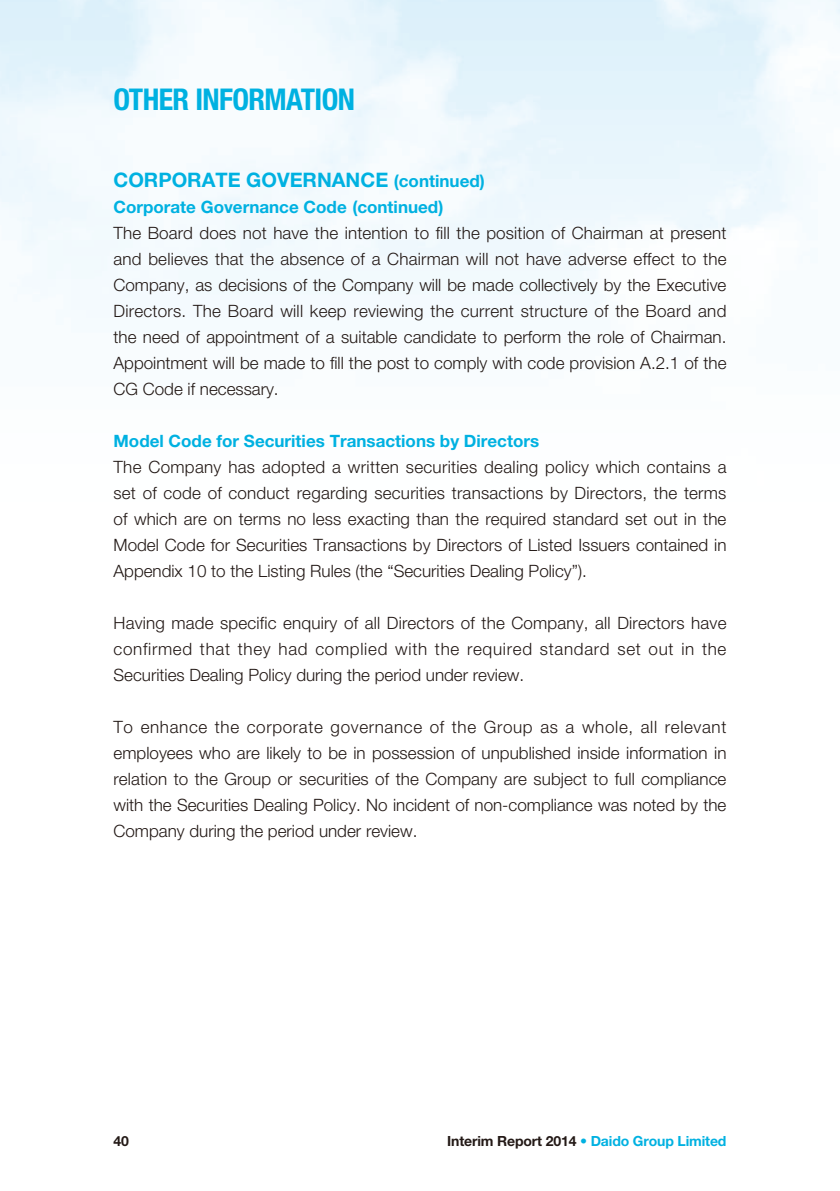
<style>
.page{position:relative;width:840px;height:1191px;background:#fff}
.page>*{position:absolute;margin:0;border:0;box-sizing:border-box;transform-origin:0 0}
.t1{font:700 condensed 30px "Helvetica Neue LT Std";letter-spacing:-.02em;color:#00b1e1}
.t2{font:700 20px "Helvetica Neue LT Std";color:#00b1e1}
.t3{font:300 17px/26px "Helvetica Neue LT Std";letter-spacing:.005em;color:#231916}
.t4{font:700 14px "Helvetica Neue LT Std";letter-spacing:-.01em;color:#00b1e1}
.t5{font:700 14px "Helvetica Neue LT Std";color:#231916}
.s1{font-size:17px}
.s2{font-weight:700;color:#00b1e1}
.s3{color:#231916}
</style>
<div class="page">
<p class="t1" style="left:113px;top:88px;width:243px">OTHER INFORMATION</p>
<p class="t2" style="left:113px;top:172px;width:372px">CORPORATE GOVERNANCE <span class="s1">(continued)</span></p>
<p class="t3" style="left:113px;top:196px;width:614px"><span class="s2">Corporate Governance Code (continued)<br></span>The Board does not have the intention to fill the position of Chairman at present and believes that the absence of a Chairman will not have adverse effect to the Company, as decisions of the Company will be made collectively by the Executive Directors. The Board will keep reviewing the current structure of the Board and the need of appointment of a suitable candidate to perform the role of Chairman.<br>Appointment will be made to fill the post to comply with code provision A.2.1 of the CG Code if necessary.</p>
<p class="t3" style="left:113px;top:430px;width:614px"><span class="s2">Model Code for Securities Transactions by Directors<br></span>The Company has adopted a written securities dealing policy which contains a set of code of conduct regarding securities transactions by Directors, the terms of which are on terms no less exacting than the required standard set out in the Model Code for Securities Transactions by Directors of Listed Issuers contained in Appendix 10 to the Listing Rules (the “Securities Dealing Policy”).</p>
<p class="t3" style="left:113px;top:612px;width:614px;text-align:justify">Having made specific enquiry of all Directors of the Company, all Directors have confirmed that they had complied with the required standard set out in the Securities Dealing Policy during the period under review.</p>
<p class="t3" style="left:113px;top:716px;width:614px;text-align:justify">To enhance the corporate governance of the Group as a whole, all relevant employees who are likely to be in possession of unpublished inside information in relation to the Group or securities of the Company are subject to full compliance with the Securities Dealing Policy. No incident of non-compliance was noted by the Company during the period under review.</p>
<p class="t5" style="left:113px;top:1135px;width:17px">40</p>
<p class="t4" style="left:447px;top:1135px;width:281px"><span class="s3">Interim Report 2014</span> • Daido Group Limited</p>
</div>
